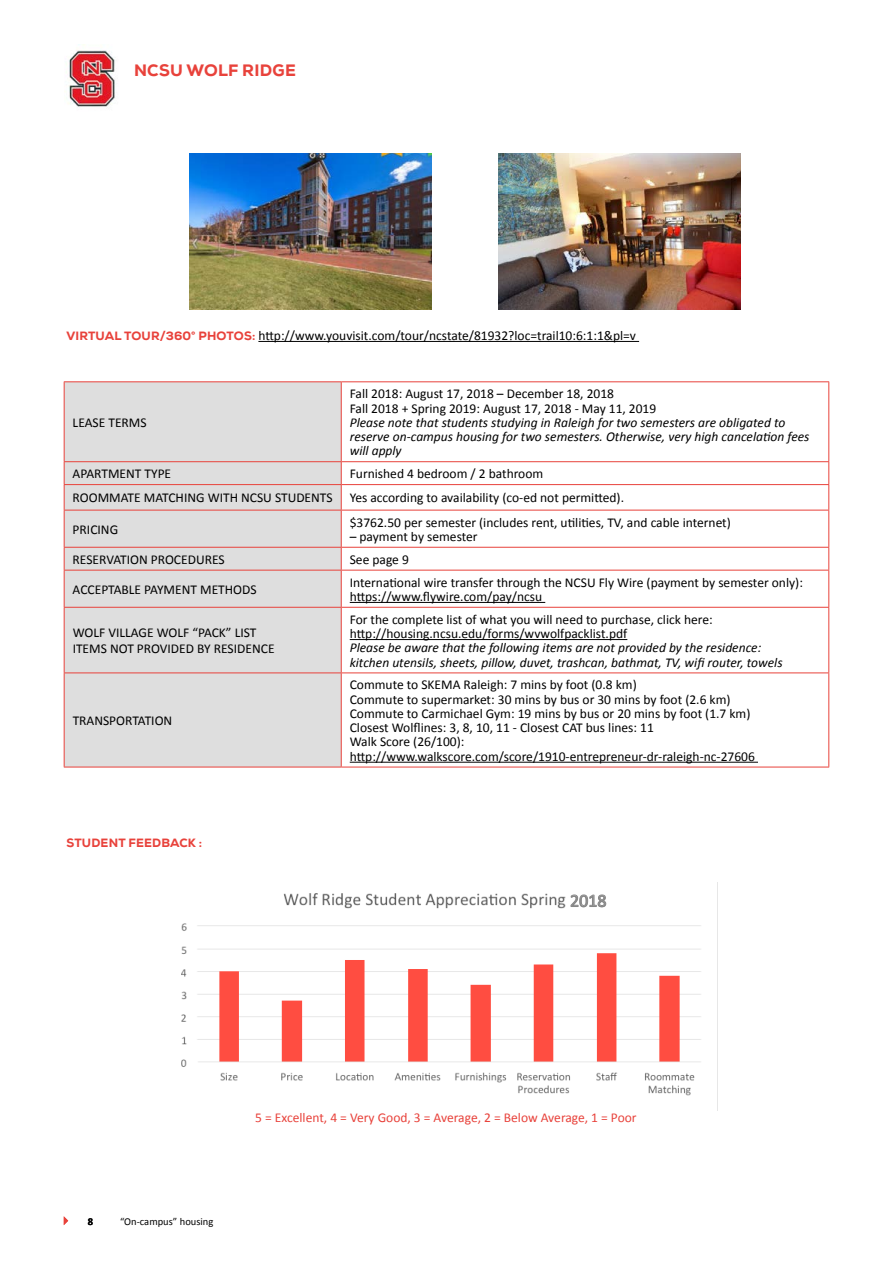
<style>
.page{position:relative;width:893px;height:1263px;background:#fff}
.page>*{position:absolute;margin:0;border:0;box-sizing:border-box;transform-origin:0 0}
.t1{font:18px "Calibri";color:#878787}
.t2{font:800 16.5px "Nexa";letter-spacing:.015em;color:#e8423b}
.t3{font:13.5px/14.2px "Calibri";color:#000}
.t4{font:italic 13.5px/14.2px "Calibri";color:#000}
.t5{font:13.5px "Calibri";color:#e8423b}
.t6{font:800 12px "Nexa";letter-spacing:.015em;color:#e8423b}
.t7{font:10.5px "Calibri";color:#000}
.t8{font:700 10.5px "Calibri";color:#000}
.s1{font-family:"Nexa";font-weight:800;font-size:12px;color:#e8423b}
</style>
<div class="page">
<img style="left:64px;top:50px;width:51px;height:57px">
<hr style="left:258px;top:341px;width:381px;height:1px;background:#000">
<img style="left:499px;top:154px;width:242px;height:156px">
<img style="left:189px;top:154px;width:243px;height:156px">
<div style="left:65px;top:382px;width:276px;height:385px;background:#dedede"></div>
<hr style="left:341px;top:382px;width:1px;height:79px;background:#e8423b">
<svg style="left:341px;top:462px;width:1px;height:48px"></svg>
<hr style="left:341px;top:510px;width:1px;height:37px;background:#e8423b">
<svg style="left:341px;top:548px;width:1px;height:22px"></svg>
<hr style="left:341px;top:570px;width:1px;height:37px;background:#e8423b">
<hr style="left:341px;top:608px;width:1px;height:64px;background:#e8423b">
<hr style="left:341px;top:673px;width:1px;height:94px;background:#e8423b">
<hr style="left:64px;top:381px;width:277px;height:1px;background:#e8423b">
<hr style="left:64px;top:382px;width:1px;height:79px;background:#e8423b">
<hr style="left:341px;top:381px;width:488px;height:1px;background:#e8423b">
<hr style="left:828px;top:382px;width:1px;height:79px;background:#e8423b">
<hr style="left:64px;top:461px;width:277px;height:1px;background:#e8423b">
<hr style="left:341px;top:461px;width:488px;height:1px;background:#e8423b">
<hr style="left:64px;top:484px;width:277px;height:1px;background:#e8423b">
<svg style="left:64px;top:462px;width:1px;height:48px"></svg>
<hr style="left:341px;top:484px;width:488px;height:1px;background:#e8423b">
<svg style="left:828px;top:462px;width:1px;height:48px"></svg>
<hr style="left:64px;top:510px;width:277px;height:1px;background:#e8423b">
<hr style="left:64px;top:510px;width:1px;height:37px;background:#e8423b">
<hr style="left:341px;top:510px;width:488px;height:1px;background:#e8423b">
<hr style="left:828px;top:510px;width:1px;height:37px;background:#e8423b">
<hr style="left:64px;top:547px;width:277px;height:1px;background:#e8423b">
<svg style="left:64px;top:548px;width:1px;height:22px"></svg>
<hr style="left:341px;top:547px;width:488px;height:1px;background:#e8423b">
<svg style="left:828px;top:548px;width:1px;height:22px"></svg>
<hr style="left:64px;top:570px;width:277px;height:1px;background:#e8423b">
<hr style="left:64px;top:570px;width:1px;height:37px;background:#e8423b">
<hr style="left:341px;top:570px;width:488px;height:1px;background:#e8423b">
<hr style="left:828px;top:570px;width:1px;height:37px;background:#e8423b">
<hr style="left:64px;top:607px;width:277px;height:1px;background:#e8423b">
<hr style="left:64px;top:608px;width:1px;height:64px;background:#e8423b">
<hr style="left:341px;top:607px;width:488px;height:1px;background:#e8423b">
<hr style="left:828px;top:608px;width:1px;height:64px;background:#e8423b">
<hr style="left:64px;top:672px;width:277px;height:1px;background:#e8423b">
<hr style="left:64px;top:673px;width:1px;height:94px;background:#e8423b">
<hr style="left:341px;top:672px;width:488px;height:1px;background:#e8423b">
<hr style="left:828px;top:673px;width:1px;height:94px;background:#e8423b">
<hr style="left:64px;top:767px;width:277px;height:1px;background:#e8423b">
<hr style="left:341px;top:767px;width:488px;height:1px;background:#e8423b">
<hr style="left:350px;top:602px;width:195px;height:1px;background:#000">
<hr style="left:350px;top:639px;width:277px;height:1px;background:#000">
<hr style="left:350px;top:762px;width:408px;height:1px;background:#000">
<svg style="left:64px;top:1216px;width:4px;height:9px"></svg>
<img style="left:181px;top:893px;width:520px;height:203px">
<div style="left:570px;top:893px;width:59px;height:23px;background:#fff"></div>
<svg style="left:571px;top:895px;width:35px;height:12px"></svg>
<p class="t2" style="left:134px;top:60px;width:163px">NCSU WOLF RIDGE</p>
<p class="t3" style="left:66px;top:328px;width:571px"><span class="s1">VIRTUAL TOUR/360° PHOTOS:</span> http://www.youvisit.com/tour/ncstate/81932?loc=trail10:6:1:1&amp;pl=v</p>
<p class="t3" style="left:73px;top:415px;width:76px">LEASE TERMS</p>
<p class="t3" style="left:350px;top:387px;width:308px">Fall 2018: August 17, 2018 – December 18, 2018<br>Fall 2018 + Spring 2019: August 17, 2018 - May 11, 2019</p>
<p class="t4" style="left:350px;top:415px;width:461px">Please note that students studying in Raleigh for two semesters are obligated to reserve on-campus housing for two semesters. Otherwise, very high cancelation fees will apply</p>
<p class="t3" style="left:73px;top:467px;width:100px">APARTMENT TYPE</p>
<p class="t3" style="left:350px;top:467px;width:195px">Furnished 4 bedroom / 2 bathroom</p>
<p class="t3" style="left:73px;top:491px;width:261px">ROOMMATE MATCHING WITH NCSU STUDENTS</p>
<p class="t3" style="left:350px;top:491px;width:276px">Yes according to availability (co-ed not permitted).</p>
<p class="t3" style="left:73px;top:522px;width:47px">PRICING</p>
<p class="t3" style="left:350px;top:515px;width:383px">$3762.50 per semester (includes rent, utilities, TV, and cable internet)</p>
<p class="t3" style="left:350px;top:529px;width:129px">– payment by semester</p>
<p class="t3" style="left:73px;top:552px;width:154px">RESERVATION PROCEDURES</p>
<p class="t3" style="left:350px;top:552px;width:61px">See page 9</p>
<p class="t3" style="left:73px;top:582px;width:186px">ACCEPTABLE PAYMENT METHODS</p>
<p class="t3" style="left:350px;top:575px;width:455px">International wire transfer through the NCSU Fly Wire (payment by semester only): https://www.flywire.com/pay/ncsu</p>
<p class="t3" style="left:73px;top:624px;width:203px;line-height:16.2px">WOLF VILLAGE WOLF “PACK” LIST<br>ITEMS NOT PROVIDED BY RESIDENCE</p>
<p class="t3" style="left:350px;top:612px;width:364px">For the complete list of what you will need to purchase, click here: http://housing.ncsu.edu/forms/wvwolfpacklist.pdf</p>
<p class="t4" style="left:350px;top:640px;width:434px">Please be aware that the following items are not provided by the residence: kitchen utensils, sheets, pillow, duvet, trashcan, bathmat, TV, wifi router, towels</p>
<p class="t3" style="left:73px;top:713px;width:101px">TRANSPORTATION</p>
<p class="t6" style="left:66px;top:835px;width:137px">STUDENT FEEDBACK :</p>
<p class="t3" style="left:350px;top:678px;width:407px">Commute to SKEMA Raleigh: 7 mins by foot (0.8 km)<br>Commute to supermarket: 30 mins by bus or 30 mins by foot (2.6 km)<br>Commute to Carmichael Gym: 19 mins by bus or 20 mins by foot (1.7 km)<br>Closest Wolflines: 3, 8, 10, 11 - Closest CAT bus lines: 11<br>Walk Score (26/100): http://www.walkscore.com/score/1910-entrepreneur-dr-raleigh-nc-27606</p>
<h1 class="t1" style="left:570px;top:889px;width:38px">2018</h1>
<p class="t8" style="left:88px;top:1214px;width:7px">8</p>
<p class="t7" style="left:120px;top:1214px;width:95px">“On-campus” housing</p>
<p class="t5" style="left:255px;top:1108px;width:383px">5 = Excellent, 4 = Very Good, 3 = Average, 2 = Below Average, 1 = Poor</p>
</div>
